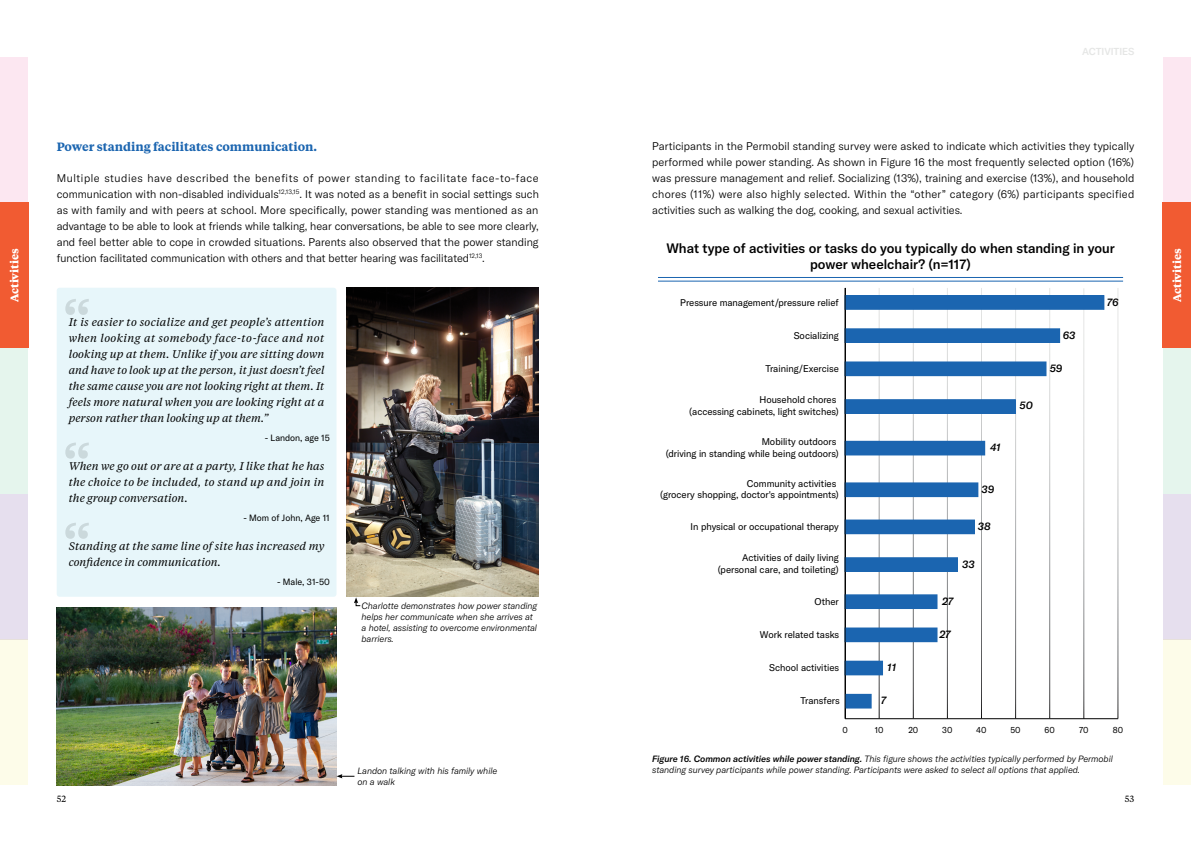
<style>
.page{position:relative;width:1191px;height:842px;background:#fff}
.page>*{position:absolute;margin:0;border:0;box-sizing:border-box;transform-origin:0 0}
.t1{font:500 60px/80.1px "Tiempos Text";color:#000101}
.t2{font:500 13.5px/16.2px "GT America";color:#000;text-align:center}
.t3{font:600 12px "Tiempos Text";color:#1b65b0}
.t4{font:300 11px/16px "GT America";color:#000;text-align:justify}
.t5{font:italic 11px/16px "Tiempos Text";letter-spacing:.005em;color:#000101;text-align:justify}
.t6{font:700 11px "Tiempos Text";color:#fff}
.t7{font:italic 500 10.6px "GT America";color:#000}
.t8{font:500 10px "GT America";color:#e5e6e5}
.t9{font:9.6px/11.6px "GT America";color:#000;text-align:right}
.t10{font:italic 300 9px/11px "GT America";color:#000}
.t11{font:9px "GT America";color:#000101}
.t12{font:9px "Tiempos Text";color:#000}
.t13{font:8.7px "GT America";color:#000}
.s1{font-weight:500}
</style>
<div class="page">
<div style="left:0;top:57px;width:28px;height:145px;background:#fce7f1"></div>
<div style="left:1162px;top:57px;width:29px;height:145px;background:#fce7f1"></div>
<div style="left:0;top:348px;width:28px;height:146px;background:#e5f5ed"></div>
<div style="left:1162px;top:348px;width:29px;height:146px;background:#e5f5ed"></div>
<div style="left:0;top:494px;width:28px;height:145px;background:#e6dfee"></div>
<div style="left:1162px;top:494px;width:29px;height:145px;background:#e6dfee"></div>
<div style="left:0;top:639px;width:28px;height:146px;background:#fdfce9"></div>
<div style="left:1162px;top:639px;width:29px;height:146px;background:#fdfce9"></div>
<div style="left:57px;top:288px;width:279px;height:309px;background:#e7f6fa;border-radius:3px"></div>
<img style="left:346px;top:288px;width:193px;height:309px">
<img style="left:57px;top:608px;width:279px;height:177px">
<svg style="left:336px;top:774px;width:18px;height:4px"></svg>
<svg style="left:354px;top:597px;width:7px;height:9px"></svg>
<div style="left:0;top:202px;width:28px;height:146px;background:#f15b32"></div>
<hr style="left:658px;top:277px;width:465px;height:1px;background:#1b65b0">
<hr style="left:658px;top:281px;width:465px;height:1px;background:#1b65b0">
<hr style="left:845px;top:288px;width:1px;height:431px;background:#000">
<div style="left:845px;top:694px;width:26px;height:14px;background:#1b65b0"></div>
<div style="left:845px;top:661px;width:37px;height:14px;background:#1b65b0"></div>
<div style="left:845px;top:628px;width:92px;height:14px;background:#1b65b0"></div>
<div style="left:845px;top:595px;width:92px;height:13px;background:#1b65b0"></div>
<div style="left:845px;top:595px;width:92px;height:14px;border:1px solid #1b65b0"></div>
<div style="left:845px;top:558px;width:112px;height:13px;background:#1b65b0"></div>
<div style="left:845px;top:520px;width:129px;height:14px;background:#1b65b0"></div>
<div style="left:845px;top:483px;width:133px;height:14px;background:#1b65b0"></div>
<div style="left:845px;top:441px;width:139px;height:14px;background:#1b65b0"></div>
<div style="left:845px;top:400px;width:170px;height:13px;background:#1b65b0"></div>
<div style="left:845px;top:399px;width:170px;height:14px;border:1px solid #1b65b0"></div>
<div style="left:845px;top:362px;width:201px;height:14px;background:#1b65b0"></div>
<div style="left:845px;top:329px;width:214px;height:13px;background:#1b65b0"></div>
<div style="left:845px;top:329px;width:214px;height:14px;border:1px solid #1b65b0"></div>
<div style="left:845px;top:296px;width:258px;height:13px;background:#1b65b0"></div>
<div style="left:845px;top:295px;width:259px;height:14px;border:1px solid #1b65b0"></div>
<hr style="left:845px;top:718px;width:273px;height:1px;background:#000">
<hr style="left:844px;top:288px;width:1px;height:431px;background:#000">
<div style="left:1162px;top:202px;width:29px;height:146px;background:#f15b32"></div>
<p class="t6" style="left:7px;top:302px;width:56px;rotate:-90deg">Activities</p>
<p class="t3" style="left:57px;top:139px;width:262px">Power standing facilitates communication.</p>
<p class="t4" style="left:57px;top:170px;width:484px">Multiple studies have described the benefits of power standing to facilitate face-to-face communication with non-disabled individuals<sup>12,13,15</sup>. It was noted as a benefit in social settings such as with family and with peers at school. More specifically, power standing was mentioned as an advantage to be able to look at friends while talking, hear conversations, be able to see more clearly, and feel better able to cope in crowded situations. Parents also observed that the power standing function facilitated communication with others and that better hearing was facilitated<sup>12,13</sup>.</p>
<h1 class="t1" style="left:62px;top:281px;width:31px">“</h1>
<p class="t5" style="left:69px;top:314px;width:257px">It is easier to socialize and get people’s attention when looking at somebody face-to-face and not looking up at them. Unlike if you are sitting down and have to look up at the person, it just doesn’t feel the same cause you are not looking right at them. It feels more natural when you are looking right at a person rather than looking up at them.”</p>
<p class="t11" style="left:265px;top:433px;width:67px">- Landon, age 15</p>
<p class="t5" style="left:69px;top:457px;width:257px">When we go out or are at a party, I like that he has the choice to be included, to stand up and join in the group conversation.</p>
<p class="t5" style="left:69px;top:537px;width:257px">Standing at the same line of site has increased my confidence in communication.</p>
<h1 class="t1" style="left:62px;top:424px;width:31px">“ “</h1>
<p class="t11" style="left:243px;top:512px;width:88px">- Mom of John, Age 11</p>
<p class="t11" style="left:277px;top:576px;width:54px">- Male, 31-50</p>
<p class="t10" style="left:361px;top:600px;width:177px">Charlotte demonstrates how power standing helps her communicate when she arrives at a hotel, assisting to overcome environmental barriers.</p>
<p class="t10" style="left:357px;top:766px;width:141px">Landon talking with his family while on a walk</p>
<p class="t8" style="left:1082px;top:45px;width:53px">ACTIVITIES</p>
<p class="t4" style="left:652px;top:139px;width:483px">Participants in the Permobil standing survey were asked to indicate which activities they typically performed while power standing. As shown in Figure 16 the most frequently selected option (16%) was pressure management and relief. Socializing (13%), training and exercise (13%), and household chores (11%) were also highly selected. Within the “other” category (6%) participants specified activities such as walking the dog, cooking, and sexual activities.</p>
<p class="t2" style="left:666px;top:240px;width:450px">What type of activities or tasks do you typically do when standing in your power wheelchair? (n=117)</p>
<p class="t9" style="left:680px;top:297px;width:160px">Pressure management/pressure relief</p>
<p class="t7" style="left:1107px;top:296px;width:13px">76</p>
<p class="t9" style="left:793px;top:330px;width:47px">Socializing</p>
<p class="t7" style="left:1062px;top:329px;width:14px">63</p>
<p class="t9" style="left:765px;top:363px;width:75px">Training/Exercise</p>
<p class="t7" style="left:1049px;top:362px;width:14px">59</p>
<p class="t9" style="left:689px;top:394px;width:151px">Household chores<br>(accessing cabinets, light switches)</p>
<p class="t9" style="left:666px;top:436px;width:174px">Mobility outdoors<br>(driving in standing while being outdoors)</p>
<p class="t9" style="left:660px;top:477px;width:180px">Community activities<br>(grocery shopping, doctor's appointments)</p>
<p class="t7" style="left:990px;top:441px;width:12px">41</p>
<p class="t7" style="left:981px;top:483px;width:14px">39</p>
<p class="t9" style="left:690px;top:521px;width:150px">In physical or occupational therapy</p>
<p class="t7" style="left:978px;top:520px;width:14px">38</p>
<p class="t9" style="left:718px;top:552px;width:122px">Activities of daily living (personal care, and toileting)</p>
<p class="t7" style="left:962px;top:557px;width:14px">33</p>
<p class="t9" style="left:814px;top:596px;width:26px">Other</p>
<p class="t7" style="left:942px;top:595px;width:13px">27</p>
<p class="t9" style="left:760px;top:629px;width:81px">Work related tasks</p>
<p class="t7" style="left:939px;top:628px;width:13px">27</p>
<p class="t9" style="left:769px;top:662px;width:71px">School activities</p>
<p class="t7" style="left:887px;top:661px;width:10px">11</p>
<p class="t9" style="left:800px;top:695px;width:41px">Transfers</p>
<p class="t7" style="left:880px;top:694px;width:7px">7</p>
<p class="t7" style="left:1019px;top:399px;width:15px">50</p>
<p class="t13" style="left:842px;top:725px;width:7px">0</p>
<p class="t13" style="left:874px;top:725px;width:10px">10</p>
<p class="t13" style="left:908px;top:725px;width:11px">20</p>
<p class="t13" style="left:942px;top:725px;width:12px">30</p>
<p class="t13" style="left:976px;top:725px;width:12px">40</p>
<p class="t13" style="left:1010px;top:725px;width:12px">50</p>
<p class="t13" style="left:1044px;top:725px;width:12px">60</p>
<p class="t13" style="left:1079px;top:725px;width:11px">70</p>
<p class="t13" style="left:1112px;top:725px;width:12px">80</p>
<p class="t10" style="left:652px;top:754px;width:462px"><span class="s1">Figure 16. Common activities while power standing.</span> This figure shows the activities typically performed by Permobil standing survey participants while power standing. Participants were asked to select all options that applied.</p>
<p class="t12" style="left:57px;top:793px;width:11px">52</p>
<p class="t12" style="left:1124px;top:793px;width:11px">53</p>
<p class="t6" style="left:1169px;top:302px;width:56px;rotate:-90deg">Activities</p>
</div>
